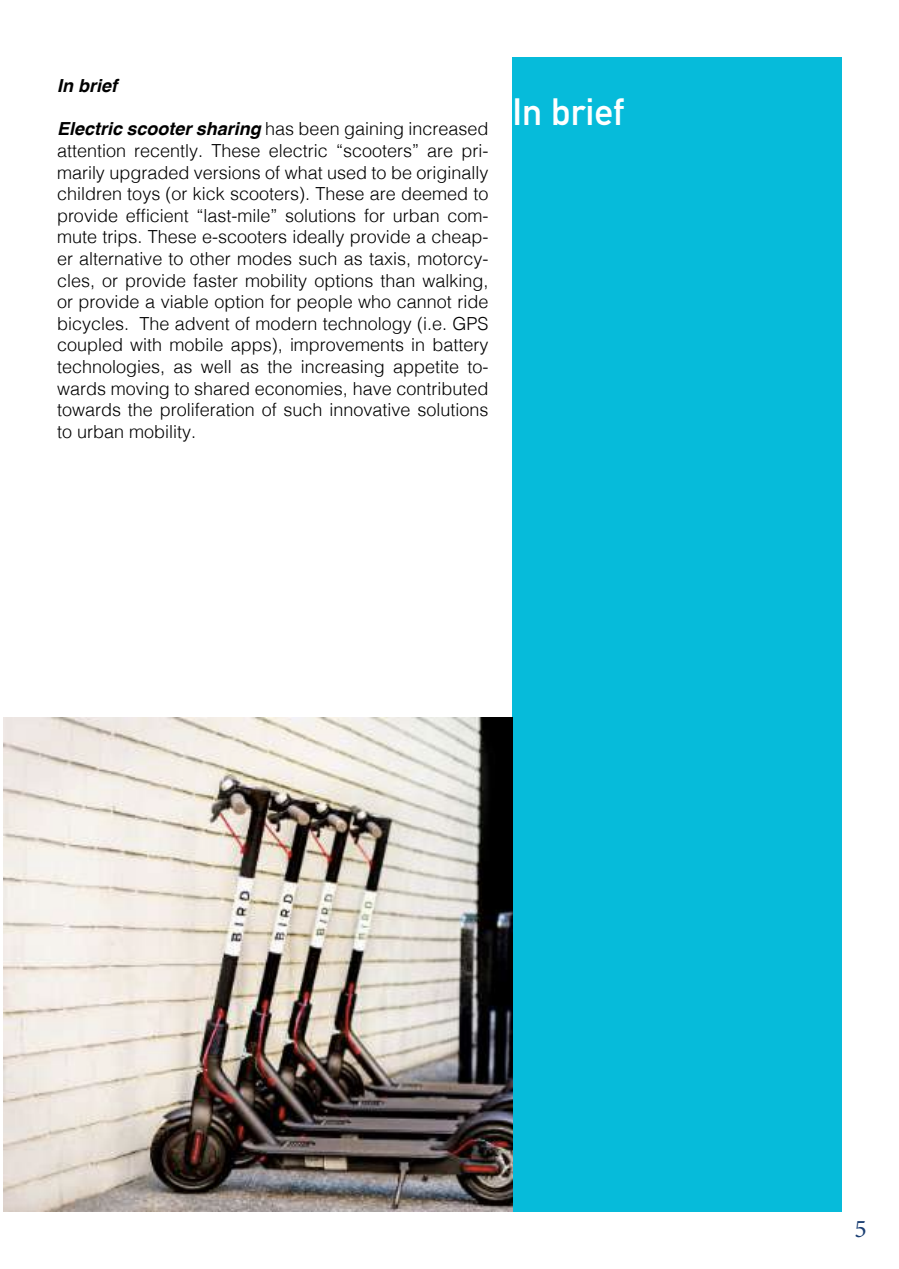
<style>
.page{position:relative;width:899px;height:1269px;background:#fff}
.page>*{position:absolute;margin:0;border:0;box-sizing:border-box;transform-origin:0 0}
.t1{font:700 37.5px "DIN Alternate";color:#fff}
.t2{font:25.5px "Minion Pro";color:#1b3f73}
.t3{font:300 18px/21.6px "Helvetica";color:#000;text-align:justify}
.t4{font:italic 700 18px "Helvetica";color:#000}
.s1{font-weight:700;font-style:italic}
</style>
<div class="page">
<div style="left:512px;top:57px;width:330px;height:1155px;background:#06bbda"></div>
<img style="left:3px;top:718px;width:509px;height:493px">
<p class="t4" style="left:57px;top:71px;width:62px">In brief</p>
<p class="t3" style="left:57px;top:117px;width:433px"><span class="s1">Electric scooter sharing</span> has been gaining increased attention recently. These electric “scooters” are pri&shy;marily upgraded versions of what used to be originally children toys (or kick scooters). These are deemed to provide efficient “last-mile” solutions for urban com&shy;mute trips. These e-scooters ideally provide a cheap&shy;er alternative to other modes such as taxis, motorcy&shy;cles, or provide faster mobility options than walking, or provide a viable option for people who cannot ride bicycles. The advent of modern technology (i.e. GPS coupled with mobile apps), improvements in battery technologies, as well as the increasing appetite to&shy;wards moving to shared economies, have contributed towards the proliferation of such innovative solutions to urban mobility.</p>
<h1 class="t1" style="left:512px;top:84px;width:113px">In brief</h1>
<h2 class="t2" style="left:854px;top:1211px;width:14px">5</h2>
</div>
